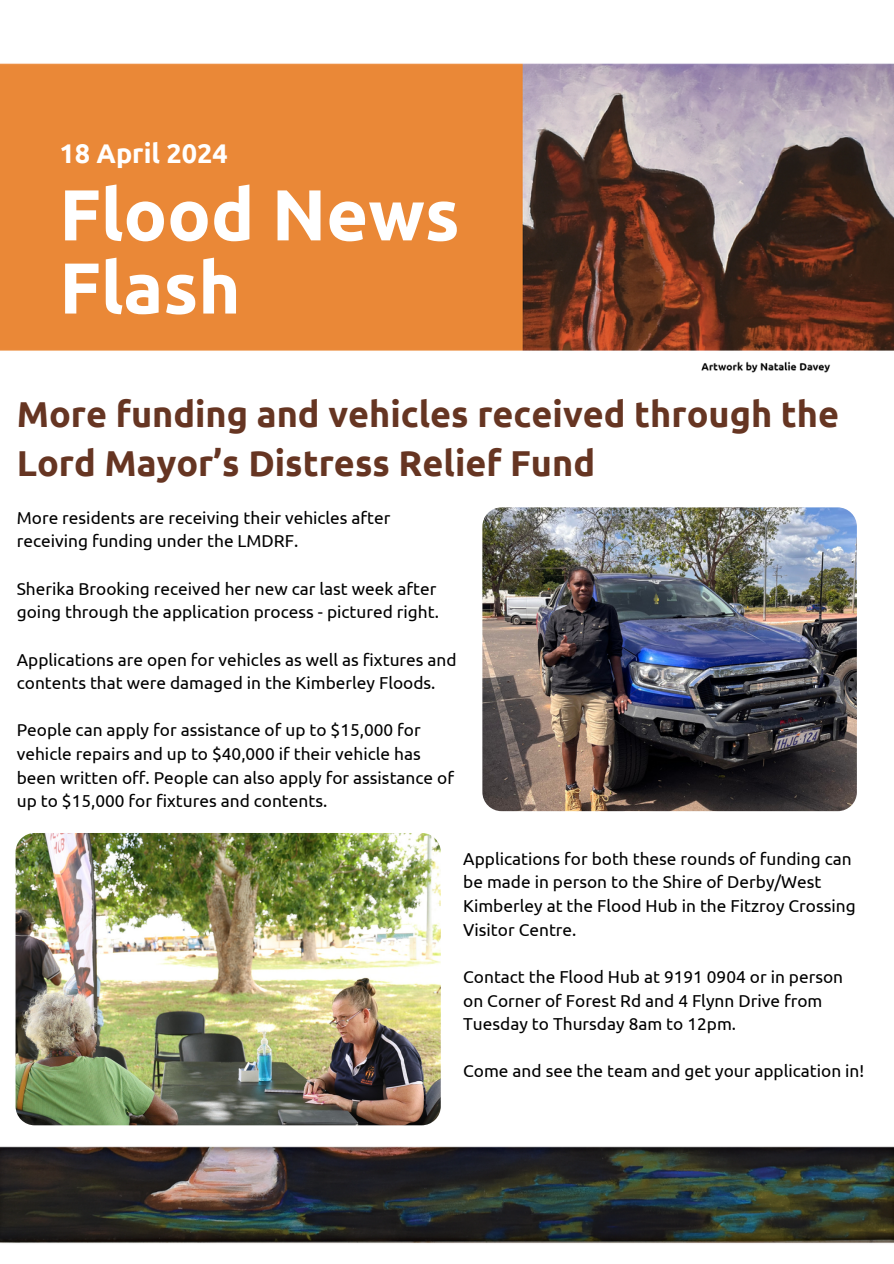
<style>
.page{position:relative;width:894px;height:1264px;background:#fff}
.page>*{position:absolute;margin:0;border:0;box-sizing:border-box;transform-origin:0 0}
.t1{font:700 72px/73.2px "Ubuntu";color:#fff}
.t2{font:700 36px/49.5px "Ubuntu";color:#663522}
.t3{font:700 27px "Ubuntu";color:#fff}
.t4{font:17.25px/23.7px "Ubuntu";color:#000}
</style>
<div class="page">
<img style="left:0;top:63px;width:893px;height:1181px">
<img style="left:482px;top:507px;width:374px;height:304px;border-radius:19px">
<img style="left:16px;top:833px;width:424px;height:292px">
<h1 class="t3" style="left:59px;top:138px;width:170px">18 April 2024</h1>
<h3 class="t1" style="left:59px;top:177px;width:402px">Flood News<br>Flash</h3>
<h2 class="t2" style="left:17px;top:389px;width:823px">More funding and vehicles received through the<br>Lord Mayor’s Distress Relief Fund</h2>
<p class="t4" style="left:17px;top:505px;width:375px">More residents are receiving their vehicles after receiving funding under the LMDRF.</p>
<p class="t4" style="left:17px;top:576px;width:423px">Sherika Brooking received her new car last week after going through the application process - pictured right.</p>
<p class="t4" style="left:17px;top:647px;width:441px">Applications are open for vehicles as well as fixtures and contents that were damaged in the Kimberley Floods.</p>
<p class="t4" style="left:17px;top:718px;width:438px">People can apply for assistance of up to $15,000 for vehicle repairs and up to $40,000 if their vehicle has been written off. People can also apply for assistance of up to $15,000 for fixtures and contents.</p>
<p class="t4" style="left:463px;top:846px;width:394px">Applications for both these rounds of funding can be made in person to the Shire of Derby/West Kimberley at the Flood Hub in the Fitzroy Crossing Visitor Centre.</p>
<p class="t4" style="left:463px;top:964px;width:381px">Contact the Flood Hub at 9191 0904 or in person on Corner of Forest Rd and 4 Flynn Drive from<br>Tuesday to Thursday 8am to 12pm.</p>
<p class="t4" style="left:463px;top:1059px;width:402px">Come and see the team and get your application in!</p>
</div>
